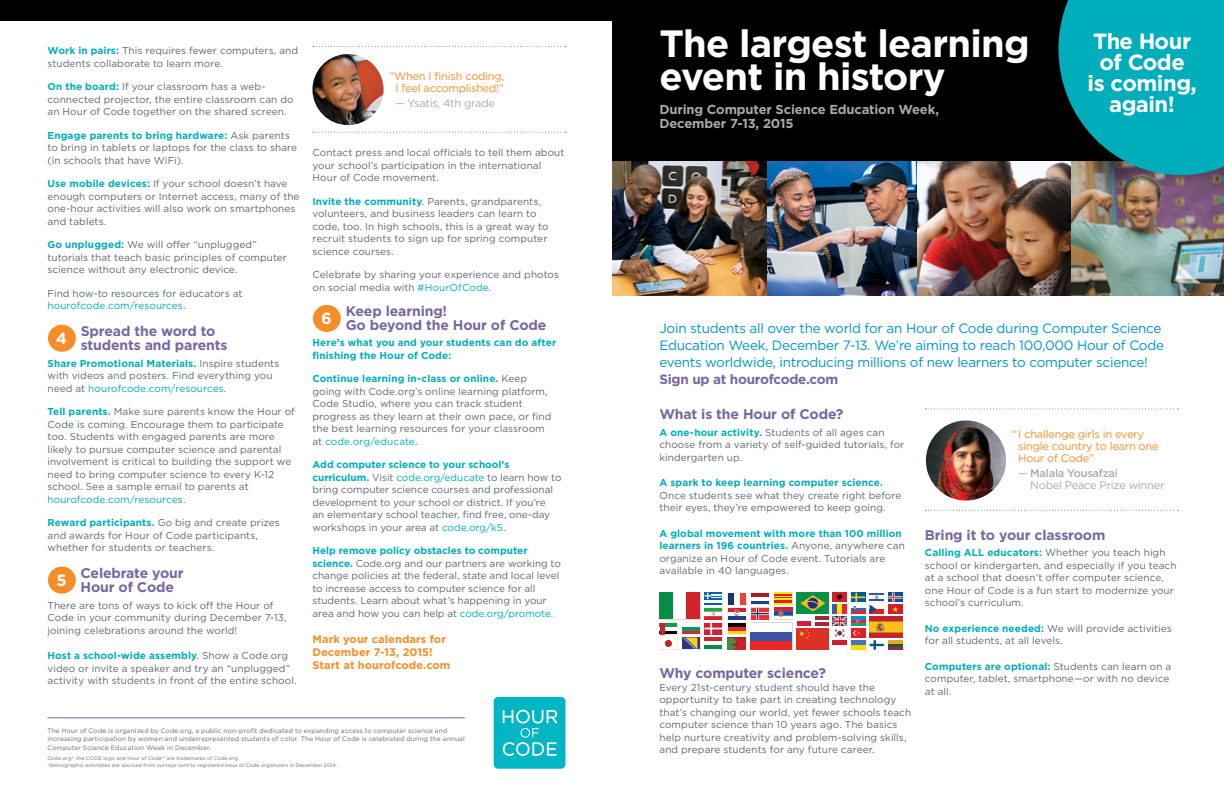
<style>
.page{position:relative;width:1224px;height:792px;background:#fff}
.page>*{position:absolute;margin:0;border:0;box-sizing:border-box;transform-origin:0 0}
.t1{font:700 38px/33.1px "Gotham";letter-spacing:-.02em;color:#fff}
.t2{font:700 22px/21px "Gotham";letter-spacing:-.02em;color:#fff;text-align:center}
.t3{font:700 16.2px "Gotham";color:#fff}
.t4{font:700 14px/14px "Gotham";letter-spacing:-.01em;color:#7866a1}
.t5{font:13.5px/17px "Gotham";letter-spacing:-.02em;color:#0094c9}
.t6{font:700 13.5px "Gotham";letter-spacing:-.02em;color:#7866a1}
.t7{font:700 13px/14px "Gotham";letter-spacing:-.01em;color:#a3aaae}
.t8{font:11px/12px "Gotham";letter-spacing:-.02em;color:#f78d28;text-align:center}
.t9{font:700 11px/13px "Gotham";letter-spacing:.005em;color:#f78d28}
.t10{font:11px/12px "Gotham";letter-spacing:-.02em;color:#a3aaae}
.t11{font:10px/12.5px "Gotham";letter-spacing:.005em;color:#5d6770}
.t12{font:700 10px/12.5px "Gotham";letter-spacing:.01em;color:#00adbb}
.t13{font:6.5px/8.5px "Gotham";letter-spacing:.025em;color:#5d6770}
.t14{font:5px/7px "Gotham";letter-spacing:.03em;color:#5d6770}
.s1{font-weight:700;color:#00adbb}
.s2{color:#00adbb}
.s3{font-weight:500}
</style>
<div class="page">
<img style="left:766px;top:161px;width:151px;height:135px">
<img style="left:917px;top:161px;width:154px;height:135px">
<img style="left:1071px;top:175px;width:153px;height:121px">
<img style="left:612px;top:161px;width:154px;height:135px">
<hr style="left:47px;top:718px;width:418px;height:1px;background:#7866a1">
<div style="left:612px;top:0;width:609px;height:161px;background:#000"></div>
<img style="left:902px;top:616px;width:1px;height:22px">
<svg style="left:659px;top:593px;width:243px;height:57px"></svg>
<svg style="left:665px;top:630px;width:12px;height:4px"></svg>
<hr style="left:660px;top:627px;width:17px;height:3px;background:#fff">
<hr style="left:660px;top:623px;width:17px;height:4px;background:#159b48">
<div style="left:660px;top:623px;width:5px;height:11px;background:#ce2028"></div>
<img style="left:728px;top:638px;width:18px;height:12px">
<svg style="left:1058px;top:0;width:166px;height:175px;background:#059ba7"></svg>
<div style="left:0;top:0;width:625px;height:21px;background:#000"></div>
<div style="left:494px;top:697px;width:71px;height:72px;background:#00b6c3;border-radius:4px"></div>
<svg style="left:503px;top:710px;width:54px;height:46px"></svg>
<svg style="left:925px;top:510px;width:253px;height:1px"></svg>
<svg style="left:925px;top:408px;width:253px;height:2px"></svg>
<svg style="left:313px;top:132px;width:253px;height:1px"></svg>
<svg style="left:313px;top:46px;width:253px;height:1px"></svg>
<div style="left:48px;top:325px;width:28px;height:27px;background:#f78d28;border-radius:50%"></div>
<div style="left:313px;top:305px;width:28px;height:27px;background:#f78d28;border-radius:50%"></div>
<div style="left:48px;top:567px;width:28px;height:27px;background:#f78d28;border-radius:50%"></div>
<img style="left:312px;top:54px;width:72px;height:71px">
<img style="left:926px;top:420px;width:80px;height:81px;border-radius:40px">
<p class="t11" style="left:48px;top:44px;width:252px"><span class="s1">Work in pairs:</span> This requires fewer computers, and students collaborate to learn more.</p>
<p class="t11" style="left:48px;top:80px;width:248px"><span class="s1">On the board:</span> If your classroom has a web&shy;connected projector, the entire classroom can do an Hour of Code together on the shared screen.</p>
<p class="t11" style="left:48px;top:129px;width:251px"><span class="s1">Engage parents to bring hardware:</span> Ask parents to bring in tablets or laptops for the class to share (in schools that have WiFi).</p>
<p class="t11" style="left:48px;top:177px;width:254px"><span class="s1">Use mobile devices:</span> If your school doesn’t have enough computers or Internet access, many of the one-hour activities will also work on smartphones and tablets.</p>
<p class="t11" style="left:48px;top:238px;width:241px"><span class="s1">Go unplugged:</span> We will offer “unplugged” tutorials that teach basic principles of computer science without any electronic device.</p>
<p class="t11" style="left:48px;top:287px;width:196px">Find how-to resources for educators at <span class="s2">hourofcode.com/resources</span>.</p>
<h3 class="t4" style="left:81px;top:324px;width:148px">Spread the word to students and parents</h3>
<p class="t11" style="left:48px;top:357px;width:233px"><span class="s1">Share Promotional Materials.</span> Inspire students with videos and posters. Find everything you need at <span class="s2">hourofcode.com/resources</span>.</p>
<p class="t11" style="left:48px;top:405px;width:249px"><span class="s1">Tell parents.</span> Make sure parents know the Hour of Code is coming. Encourage them to participate too. Students with engaged parents are more likely to pursue computer science and parental involvement is critical to building the support we need to bring computer science to every K-12 school. See a sample email to parents at <span class="s2">hourofcode.com/resources</span>.</p>
<p class="t11" style="left:48px;top:516px;width:234px"><span class="s1">Reward participants.</span> Go big and create prizes and awards for Hour of Code participants, whether for students or teachers.</p>
<h3 class="t4" style="left:81px;top:566px;width:105px">Celebrate your<br>Hour of Code</h3>
<p class="t11" style="left:48px;top:599px;width:241px">There are tons of ways to kick off the Hour of<br>Code in your community during December 7-13, joining celebrations around the world!</p>
<p class="t11" style="left:48px;top:649px;width:251px"><span class="s1">Host a school-wide assembly</span>. Show a Code.org video or invite a speaker and try an “unplugged” activity with students in front of the entire school.</p>
<h3 class="t3" style="left:56px;top:327px;width:13px">4</h3>
<h3 class="t3" style="left:56px;top:569px;width:12px">5</h3>
<p class="t8" style="left:390px;top:70px;width:116px">“When I finish coding,<br>I feel accomplished!”</p>
<p class="t10" style="left:396px;top:97px;width:101px">— Ysatis, 4th grade</p>
<p class="t11" style="left:312px;top:146px;width:254px">Contact press and local officials to tell them about your school’s participation in the international<br>Hour of Code movement.</p>
<p class="t11" style="left:312px;top:195px;width:238px"><span class="s1">Invite the community</span>. Parents, grandparents, volunteers, and business leaders can learn to code, too. In high schools, this is a great way to recruit students to sign up for spring computer science courses.</p>
<p class="t11" style="left:312px;top:268px;width:248px">Celebrate by sharing your experience and photos on social media with <span class="s2">#HourOfCode</span>.</p>
<h3 class="t4" style="left:346px;top:304px;width:202px">Keep learning!<br>Go beyond the Hour of Code</h3>
<p class="t12" style="left:312px;top:336px;width:245px">Here’s what you and your students can do after finishing the Hour of Code:</p>
<p class="t11" style="left:312px;top:372px;width:240px"><span class="s1">Continue learning in-class or online.</span> Keep going with Code.org’s online learning platform, Code Studio, where you can track student progress as they learn at their own pace, or find the best learning resources for your classroom at <span class="s2">code.org/educate</span>.</p>
<p class="t11" style="left:312px;top:458px;width:251px"><span class="s1">Add computer science to your school’s curriculum.</span> Visit <span class="s2">code.org/educate</span> to learn how to bring computer science courses and professional development to your school or district. If you’re<br>an elementary school teacher, find free, one-day workshops in your area at <span class="s2">code.org/k5</span>.</p>
<p class="t11" style="left:312px;top:544px;width:250px"><span class="s1">Help remove policy obstacles to computer science.</span> Code.org and our partners are working to change policies at the federal, state and local level to increase access to computer science for all students. Learn about what’s happening in your area and how you can help at <span class="s2">code.org/promote.</span></p>
<p class="t9" style="left:312px;top:632px;width:139px">Mark your calendars for<br>December 7-13, 2015!<br>Start at hourofcode.com</p>
<h3 class="t3" style="left:321px;top:307px;width:12px">6</h3>
<p class="t13" style="left:47px;top:726px;width:419px">The Hour of Code is organized by Code.org, a public non-profit dedicated to expanding access to computer science and increasing participation by women and underrepresented students of color. The Hour of Code is celebrated during the annual<br>Computer Science Education Week in December.</p>
<p class="t14" style="left:47px;top:755px;width:291px">Code.org®, the CODE logo and Hour of Code™ are trademarks of Code.org.<br>*demographic estimates are sourced from surveys sent to registered Hour of Code organizers in December 2014.</p>
<h1 class="t1" style="left:659px;top:26px;width:372px">The largest learning event in history</h1>
<h3 class="t7" style="left:659px;top:102px;width:281px">During Computer Science Education Week,<br>December 7-13, 2015</h3>
<h2 class="t2" style="left:1088px;top:30px;width:111px">The Hour of Code<br>is coming, again!</h2>
<h3 class="t5" style="left:659px;top:319px;width:506px">Join students all over the world for an Hour of Code during Computer Science<br>Education Week, December 7-13. We’re aiming to reach 100,000 Hour of Code events worldwide, introducing millions of new learners to computer science!</h3>
<h3 class="t6" style="left:659px;top:370px;width:180px">Sign up at hourofcode.com</h3>
<h3 class="t4" style="left:659px;top:407px;width:186px">What is the Hour of Code?</h3>
<p class="t11" style="left:659px;top:426px;width:246px"><span class="s1">A one-hour activity.</span> Students of all ages can choose from a variety of self-guided tutorials, for kindergarten up.</p>
<p class="t12" style="left:659px;top:476px;width:225px">A spark to keep learning computer science.</p>
<p class="t11" style="left:659px;top:489px;width:243px">Once students see what they create right before their eyes, they’re empowered to keep going.</p>
<p class="t11" style="left:659px;top:527px;width:247px"><span class="s1">A global movement with more than 100 million learners in 196 countries.</span> Anyone, anywhere can organize an Hour of Code event. Tutorials are available in 40 languages.</p>
<p class="t8" style="left:1018px;top:428px;width:142px;text-align:left;text-indent:-6px">“I challenge girls in every single country to learn one<br>Hour of Code”</p>
<p class="t10" style="left:1030px;top:467px;width:136px;text-indent:-12px">— <span class="s3">Malala Yousafzai<br></span>Nobel Peace Prize winner</p>
<h3 class="t4" style="left:925px;top:528px;width:182px">Bring it to your classroom</h3>
<p class="t11" style="left:925px;top:546px;width:253px"><span class="s1">Calling ALL educators:</span> Whether you teach high school or kindergarten, and especially if you teach at a school that doesn’t offer computer science, one Hour of Code is a fun start to modernize your school’s curriculum.</p>
<p class="t11" style="left:925px;top:622px;width:248px"><span class="s1">No experience needed:</span> We will provide activities for all students, at all levels.</p>
<p class="t11" style="left:925px;top:660px;width:248px"><span class="s1">Computers are optional:</span> Students can learn on a computer, tablet, smartphone—or with no device at all.</p>
<h3 class="t4" style="left:659px;top:666px;width:168px">Why computer science?</h3>
<p class="t11" style="left:659px;top:681px;width:253px">Every 21st-century student should have the opportunity to take part in creating technology that’s changing our world, yet fewer schools teach computer science than 10 years ago. The basics help nurture creativity and problem-solving skills, and prepare students for any future career.</p>
</div>
